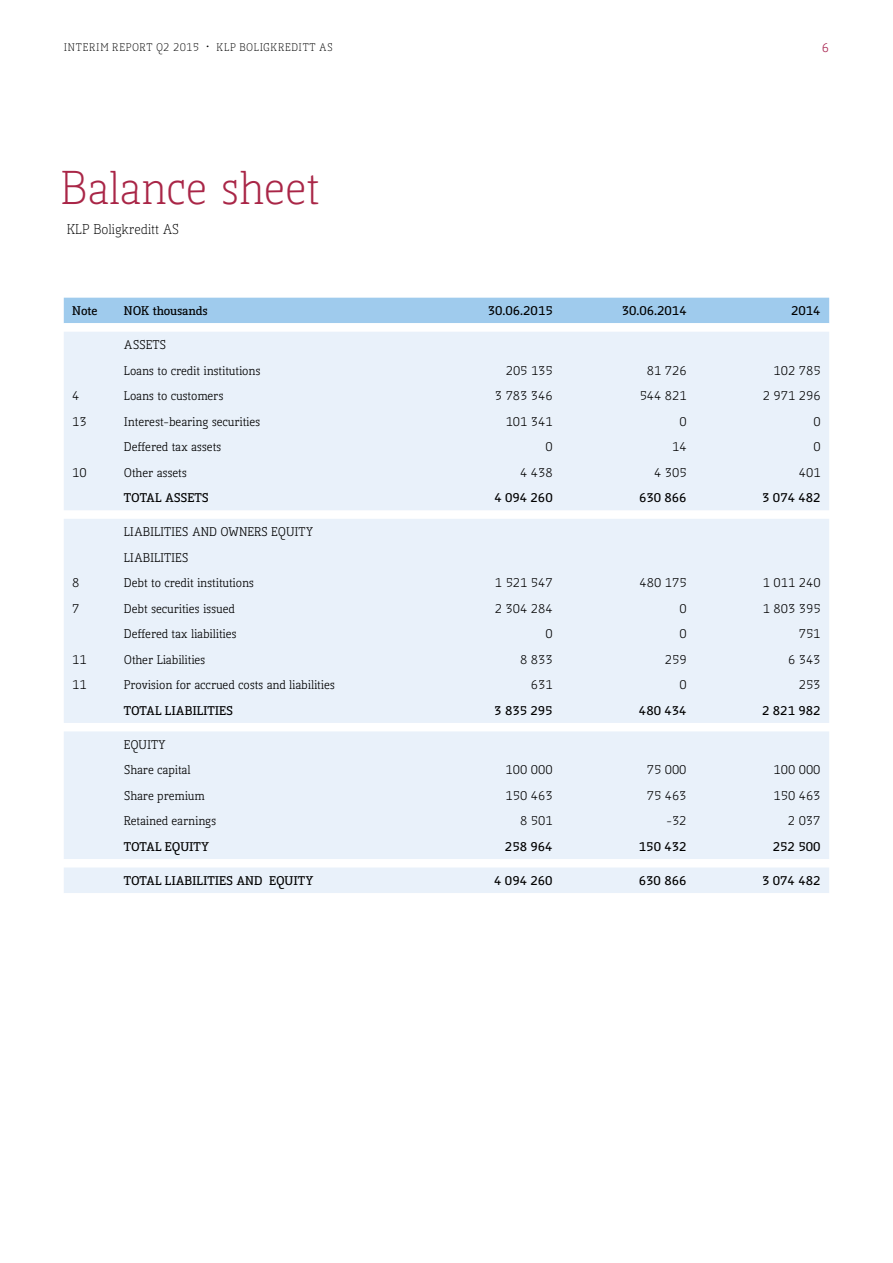
<style>
.page{position:relative;width:893px;height:1263px;background:#fff}
.page>*{position:absolute;margin:0;border:0;box-sizing:border-box;transform-origin:0 0}
.t1{font:300 45px "Kofi Pure Serif";color:#a92647}
.t2{font:300 13.5px "Kofi Pure Serif";color:#000}
.t3{font:12px/25.5px "Kofi Pure Serif";color:#000}
.t4{font:700 12px "Kofi Pure Serif";color:#000}
.t5{font:12px "Kofi Pure Serif";color:#a7214d}
.t6{font:300 10.5px "Kofi Pure Serif";letter-spacing:.065em;color:#000}
</style>
<div class="page">
<div style="left:64px;top:298px;width:765px;height:25px;background:#9fcbed"></div>
<div style="left:64px;top:332px;width:765px;height:561px;background:#e9f1fa"></div>
<p class="t6" style="left:64px;top:40px;width:271px">INTERIM REPORT Q2 2015 • KLP BOLIGKREDITT AS</p>
<p class="t5" style="left:822px;top:40px;width:9px">6</p>
<h1 class="t1" style="left:61px;top:161px;width:260px">Balance sheet</h1>
<p class="t2" style="left:67px;top:221px;width:114px">KLP Boligkreditt AS</p>
<p class="t4" style="left:72px;top:302px;width:27px">Note</p>
<p class="t4" style="left:124px;top:302px;width:85px">NOK thousands</p>
<p class="t4" style="left:488px;top:302px;width:67px">30.06.2015</p>
<p class="t4" style="left:622px;top:302px;width:67px">30.06.2014</p>
<p class="t4" style="left:791px;top:302px;width:31px">2014</p>
<p class="t3" style="left:124px;top:332px;width:138px">ASSETS<br>Loans to credit institutions</p>
<p class="t3" style="left:506px;top:358px;width:49px">205 135</p>
<p class="t3" style="left:647px;top:358px;width:41px">81 726</p>
<p class="t3" style="left:774px;top:358px;width:49px">102 785</p>
<p class="t3" style="left:72px;top:383px;width:9px">4</p>
<p class="t3" style="left:124px;top:383px;width:101px">Loans to customers</p>
<p class="t3" style="left:495px;top:383px;width:59px">3 783 346</p>
<p class="t3" style="left:640px;top:383px;width:49px">544 821</p>
<p class="t3" style="left:763px;top:383px;width:59px">2 971 296</p>
<p class="t3" style="left:72px;top:409px;width:16px">13</p>
<p class="t3" style="left:124px;top:409px;width:138px">Interest-bearing securities</p>
<p class="t3" style="left:506px;top:409px;width:49px">101 341</p>
<p class="t3" style="left:679px;top:409px;width:9px">0</p>
<p class="t3" style="left:813px;top:409px;width:9px">0</p>
<p class="t3" style="left:124px;top:434px;width:99px">Deffered tax assets</p>
<p class="t3" style="left:545px;top:434px;width:9px">0</p>
<p class="t3" style="left:672px;top:434px;width:16px">14</p>
<p class="t3" style="left:813px;top:434px;width:9px">0</p>
<p class="t3" style="left:72px;top:460px;width:16px">10</p>
<p class="t3" style="left:124px;top:460px;width:65px">Other assets</p>
<p class="t3" style="left:520px;top:460px;width:34px">4 438</p>
<p class="t3" style="left:654px;top:460px;width:34px">4 305</p>
<p class="t3" style="left:799px;top:460px;width:23px">401</p>
<p class="t4" style="left:124px;top:489px;width:86px">TOTAL ASSETS</p>
<p class="t4" style="left:494px;top:489px;width:60px">4 094 260</p>
<p class="t4" style="left:639px;top:489px;width:49px">630 866</p>
<p class="t4" style="left:762px;top:489px;width:60px">3 074 482</p>
<p class="t3" style="left:124px;top:519px;width:191px">LIABILITIES AND OWNERS EQUITY<br>LIABILITIES</p>
<p class="t3" style="left:72px;top:570px;width:9px">8</p>
<p class="t3" style="left:124px;top:570px;width:132px">Debt to credit institutions</p>
<p class="t3" style="left:495px;top:570px;width:59px">1 521 547</p>
<p class="t3" style="left:640px;top:570px;width:49px">480 175</p>
<p class="t3" style="left:763px;top:570px;width:59px">1 011 240</p>
<p class="t3" style="left:72px;top:596px;width:9px">7</p>
<p class="t3" style="left:124px;top:596px;width:113px">Debt securities issued</p>
<p class="t3" style="left:495px;top:596px;width:59px">2 304 284</p>
<p class="t3" style="left:679px;top:596px;width:9px">0</p>
<p class="t3" style="left:763px;top:596px;width:59px">1 803 395</p>
<p class="t3" style="left:124px;top:621px;width:114px">Deffered tax liabilities</p>
<p class="t3" style="left:545px;top:621px;width:9px">0</p>
<p class="t3" style="left:679px;top:621px;width:9px">0</p>
<p class="t3" style="left:799px;top:621px;width:23px">751</p>
<p class="t3" style="left:72px;top:647px;width:16px">11</p>
<p class="t3" style="left:124px;top:647px;width:83px">Other Liabilities</p>
<p class="t3" style="left:520px;top:647px;width:34px">8 833</p>
<p class="t3" style="left:665px;top:647px;width:23px">259</p>
<p class="t3" style="left:788px;top:647px;width:34px">6 343</p>
<p class="t3" style="left:72px;top:672px;width:16px">11</p>
<p class="t3" style="left:124px;top:672px;width:213px">Provision for accrued costs and liabilities</p>
<p class="t3" style="left:531px;top:672px;width:23px">631</p>
<p class="t3" style="left:679px;top:672px;width:9px">0</p>
<p class="t3" style="left:799px;top:672px;width:23px">253</p>
<p class="t4" style="left:124px;top:702px;width:111px">TOTAL LIABILITIES</p>
<p class="t4" style="left:494px;top:702px;width:60px">3 835 295</p>
<p class="t4" style="left:639px;top:702px;width:49px">480 434</p>
<p class="t4" style="left:762px;top:702px;width:60px">2 821 982</p>
<p class="t3" style="left:124px;top:732px;width:68px">EQUITY<br>Share capital</p>
<p class="t3" style="left:506px;top:757px;width:49px">100 000</p>
<p class="t3" style="left:647px;top:757px;width:41px">75 000</p>
<p class="t3" style="left:773px;top:757px;width:49px">100 000</p>
<p class="t3" style="left:124px;top:783px;width:82px">Share premium</p>
<p class="t3" style="left:506px;top:783px;width:49px">150 463</p>
<p class="t3" style="left:647px;top:783px;width:41px">75 463</p>
<p class="t3" style="left:773px;top:783px;width:49px">150 463</p>
<p class="t3" style="left:124px;top:808px;width:94px">Retained earnings</p>
<p class="t3" style="left:520px;top:808px;width:34px">8 501</p>
<p class="t3" style="left:667px;top:808px;width:21px">-32</p>
<p class="t3" style="left:788px;top:808px;width:34px">2 037</p>
<p class="t4" style="left:124px;top:838px;width:87px">TOTAL EQUITY</p>
<p class="t4" style="left:505px;top:838px;width:49px">258 964</p>
<p class="t4" style="left:639px;top:838px;width:49px">150 432</p>
<p class="t4" style="left:773px;top:838px;width:49px">252 500</p>
<p class="t4" style="left:124px;top:872px;width:191px">TOTAL LIABILITIES AND EQUITY</p>
<p class="t4" style="left:494px;top:872px;width:60px">4 094 260</p>
<p class="t4" style="left:639px;top:872px;width:49px">630 866</p>
<p class="t4" style="left:762px;top:872px;width:60px">3 074 482</p>
</div>
